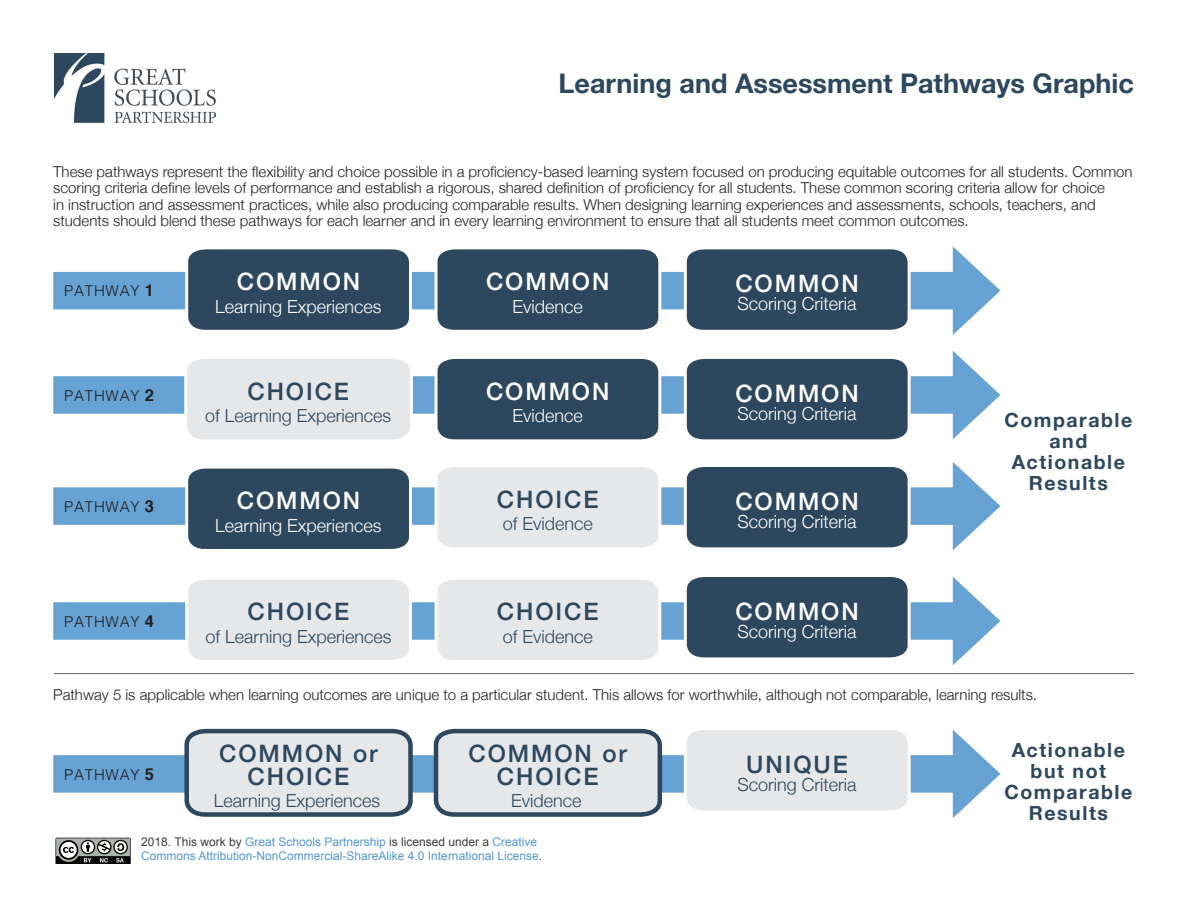
<style>
.page{position:relative;width:1188px;height:918px;background:#fff}
.page>*{position:absolute;margin:0;border:0;box-sizing:border-box;transform-origin:0 0}
.Header-helveticaNeue{font:700 27px "Helvetica Neue";color:#2d475e}
.t1{font:500 24px/22.5px "Helvetica Neue";letter-spacing:.08em;color:#2d475e;text-align:center}
.t2{font:500 24px "Helvetica Neue";letter-spacing:.08em;color:#fff}
.t3{font:700 19.5px/21px "Helvetica Neue";letter-spacing:.08em;color:#2d475e;text-align:center}
.t4{font:300 18px "Helvetica Neue";color:#fff}
.t5{font:300 18px "Helvetica Neue";color:#2d475e}
.t6{font:300 15px/16.5px "Helvetica Neue";color:#231f20}
.t7{font:300 15px "Helvetica";letter-spacing:.05em;color:#231f20}
.t8{font:12px/13.5px "Arial";color:#5697d0}
.s1{font-weight:700;font-size:16.5px}
.s2{color:#3e3e3f}
</style>
<div class="page">
<hr style="left:54px;top:673px;width:1080px;height:1px;background:#636366">
<svg style="left:56px;top:838px;width:75px;height:26px;background:#737673"></svg>
<div style="left:53px;top:272px;width:915px;height:37px;background:#66a2d4"></div>
<svg style="left:953px;top:246px;width:47px;height:89px"></svg>
<svg style="left:184px;top:249px;width:230px;height:81px;background:#375066"></svg>
<svg style="left:433px;top:249px;width:230px;height:81px;background:#375066"></svg>
<svg style="left:682px;top:249px;width:230px;height:81px;background:#385167"></svg>
<div style="left:53px;top:376px;width:915px;height:38px;background:#66a2d4"></div>
<svg style="left:953px;top:351px;width:47px;height:88px"></svg>
<div style="left:183px;top:359px;width:231px;height:80px;background:#e6e7e9"></div>
<svg style="left:433px;top:358px;width:230px;height:82px;background:#3a5268"></svg>
<svg style="left:682px;top:358px;width:230px;height:82px;background:#3a5368"></svg>
<div style="left:53px;top:602px;width:915px;height:38px;background:#66a2d4"></div>
<svg style="left:953px;top:577px;width:47px;height:88px"></svg>
<div style="left:184px;top:580px;width:230px;height:80px;background:#e6e7e9"></div>
<div style="left:433px;top:580px;width:230px;height:80px;background:#e6e7e9"></div>
<div style="left:682px;top:577px;width:230px;height:81px;background:#2d475e"></div>
<div style="left:53px;top:487px;width:915px;height:38px;background:#66a2d4"></div>
<svg style="left:953px;top:462px;width:47px;height:88px"></svg>
<div style="left:184px;top:468px;width:230px;height:81px;background:#2d475e"></div>
<div style="left:433px;top:467px;width:230px;height:80px;background:#e6e7e9"></div>
<div style="left:682px;top:467px;width:230px;height:81px;background:#2d475e"></div>
<img style="left:54px;top:54px;width:162px;height:68px">
<div style="left:53px;top:755px;width:915px;height:38px;background:#66a2d4"></div>
<svg style="left:953px;top:730px;width:47px;height:88px"></svg>
<svg style="left:182px;top:728px;width:233px;height:89px;background:#ced2d7"></svg>
<svg style="left:432px;top:728px;width:232px;height:89px;background:#ced2d7"></svg>
<div style="left:682px;top:730px;width:230px;height:80px;background:#e6e7e9"></div>
<p class="Header-helveticaNeue" style="left:559px;top:62px;width:577px">Learning and Assessment Pathways Graphic</p>
<p class="t6" style="left:53px;top:162px;width:1081px">These pathways represent the flexibility and choice possible in a proficiency-based learning system focused on producing equitable outcomes for all students. Common scoring criteria define levels of performance and establish a rigorous, shared definition of proficiency for all students. These common scoring criteria allow for choice<br>in instruction and assessment practices, while also producing comparable results. When designing learning experiences and assessments, schools, teachers, and students should blend these pathways for each learner and in every learning environment to ensure that all students meet common outcomes.</p>
<p class="t7" style="left:64px;top:278px;width:91px">PATHWAY <span class="s1">1</span></p>
<p class="t7" style="left:64px;top:383px;width:91px">PATHWAY <span class="s1">2</span></p>
<p class="t7" style="left:64px;top:494px;width:91px">PATHWAY <span class="s1">3</span></p>
<p class="t7" style="left:64px;top:609px;width:91px">PATHWAY <span class="s1">4</span></p>
<p class="t2" style="left:237px;top:262px;width:125px">COMMON</p>
<p class="t4" style="left:215px;top:292px;width:168px">Learning Experiences</p>
<p class="t1" style="left:247px;top:378px;width:103px">CHOICE</p>
<p class="t5" style="left:205px;top:401px;width:188px">of Learning Experiences</p>
<p class="t2" style="left:237px;top:481px;width:125px">COMMON</p>
<p class="t4" style="left:215px;top:511px;width:168px">Learning Experiences</p>
<p class="t1" style="left:248px;top:599px;width:103px">CHOICE</p>
<p class="t5" style="left:205px;top:622px;width:188px">of Learning Experiences</p>
<p class="t2" style="left:486px;top:262px;width:125px">COMMON</p>
<p class="t4" style="left:513px;top:292px;width:72px">Evidence</p>
<p class="t2" style="left:486px;top:372px;width:125px">COMMON</p>
<p class="t4" style="left:513px;top:401px;width:72px">Evidence</p>
<p class="t1" style="left:497px;top:486px;width:103px">CHOICE</p>
<p class="t5" style="left:503px;top:509px;width:92px">of Evidence</p>
<p class="t1" style="left:497px;top:599px;width:103px">CHOICE</p>
<p class="t5" style="left:503px;top:622px;width:92px">of Evidence</p>
<p class="t2" style="left:735px;top:264px;width:125px">COMMON</p>
<p class="t4" style="left:738px;top:289px;width:121px">Scoring Criteria</p>
<p class="t2" style="left:735px;top:374px;width:125px">COMMON</p>
<p class="t4" style="left:738px;top:399px;width:121px">Scoring Criteria</p>
<p class="t2" style="left:735px;top:482px;width:125px">COMMON</p>
<p class="t4" style="left:738px;top:507px;width:121px">Scoring Criteria</p>
<p class="t2" style="left:735px;top:592px;width:125px">COMMON</p>
<p class="t4" style="left:738px;top:617px;width:121px">Scoring Criteria</p>
<p class="t3" style="left:1004px;top:410px;width:130px">Comparable</p>
<p class="t3" style="left:1049px;top:431px;width:39px">and</p>
<p class="t3" style="left:1012px;top:452px;width:115px">Actionable</p>
<p class="t3" style="left:1029px;top:473px;width:81px">Results</p>
<p class="t6" style="left:53px;top:686px;width:985px">Pathway 5 is applicable when learning outcomes are unique to a particular student. This allows for worthwhile, although not comparable, learning results.</p>
<p class="t7" style="left:64px;top:762px;width:91px">PATHWAY <span class="s1">5</span></p>
<p class="t1" style="left:219px;top:740px;width:160px">COMMON or<br>CHOICE</p>
<p class="t5" style="left:214px;top:786px;width:168px">Learning Experiences</p>
<p class="t1" style="left:469px;top:740px;width:160px">COMMON or<br>CHOICE</p>
<p class="t5" style="left:511px;top:786px;width:72px">Evidence</p>
<p class="t8" style="left:141px;top:836px;width:402px"><span class="s2">2018. This work by</span> Great Schools Partnership <span class="s2">is licensed under a</span> Creative<br>Commons Attribution-NonCommercial-ShareAlike 4.0 International License<span class="s2">.</span></p>
<p class="t1" style="left:746px;top:751px;width:103px">UNIQUE</p>
<p class="t5" style="left:738px;top:770px;width:121px">Scoring Criteria</p>
<p class="t3" style="left:1012px;top:740px;width:115px">Actionable</p>
<p class="t3" style="left:1004px;top:761px;width:130px">but not<br>Comparable</p>
<p class="t3" style="left:1029px;top:803px;width:81px">Results</p>
</div>
